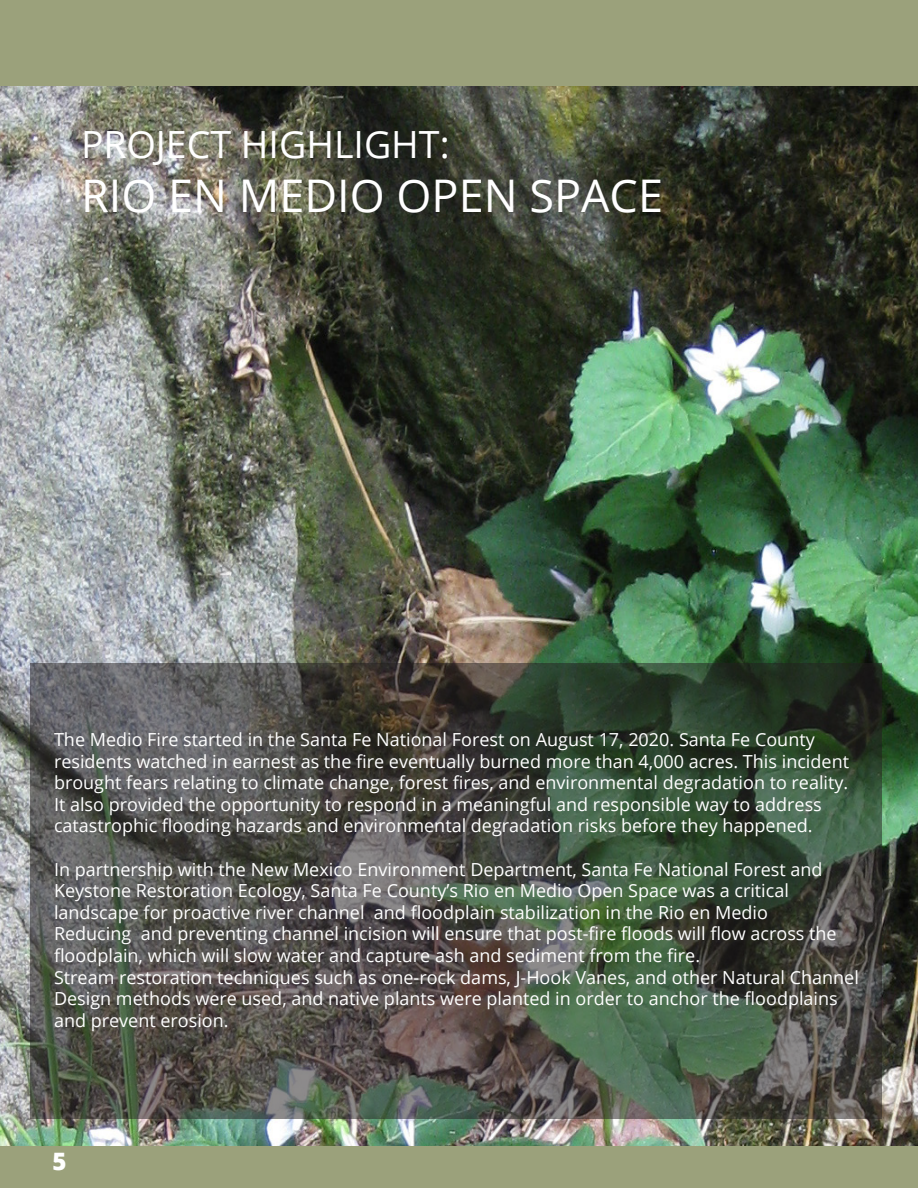
<style>
.page{position:relative;width:918px;height:1188px;background:#fff}
.page>*{position:absolute;margin:0;border:0;box-sizing:border-box;transform-origin:0 0}
.t1{font:45px "Open Sans";color:#fff}
.t2{font:37.5px "Open Sans";color:#fff}
.Page_Numbers{font:800 24px "Open Sans";color:#fff}
.t3{font:18px/21.6px "Open Sans";color:#fff}
</style>
<div class="page">
<img style="left:0;top:86px;width:918px;height:1061px">
<img style="left:917px;top:566px;width:1px;height:581px">
<svg style="left:30px;top:663px;width:851px;height:455px;background:#4a5046"></svg>
<div style="left:0;top:0;width:918px;height:86px;background:#9ba17b"></div>
<div style="left:0;top:1147px;width:918px;height:41px;background:#9ba17b"></div>
<p class="t2" style="left:81px;top:119px;width:370px">PROJECT HIGHLIGHT:</p>
<p class="t1" style="left:81px;top:165px;width:584px">RIO EN MEDIO OPEN SPACE</p>
<p class="t3" style="left:54px;top:728px;width:797px">The Medio Fire started in the Santa Fe National Forest on August 17, 2020. Santa Fe County residents watched in earnest as the fire eventually burned more than 4,000 acres. This incident brought fears relating to climate change, forest fires, and environmental degradation to reality.<br>It also provided the opportunity to respond in a meaningful and responsible way to address catastrophic flooding hazards and environmental degradation risks before they happened.</p>
<p class="t3" style="left:54px;top:858px;width:770px">In partnership with the New Mexico Environment Department, Santa Fe National Forest and<br>Keystone Restoration Ecology, Santa Fe County’s Rio en Medio Open Space was a critical landscape for proactive river channel and floodplain stabilization in the Rio en Medio</p>
<p class="t3" style="left:54px;top:923px;width:784px">Reducing and preventing channel incision will ensure that post-fire floods will flow across the floodplain, which will slow water and capture ash and sediment from the fire.</p>
<p class="t3" style="left:54px;top:966px;width:806px">Stream restoration techniques such as one-rock dams, J-Hook Vanes, and other Natural Channel<br>Design methods were used, and native plants were planted in order to anchor the floodplains and prevent erosion.</p>
<p class="Page_Numbers" style="left:52px;top:1143px;width:16px">5</p>
</div>
